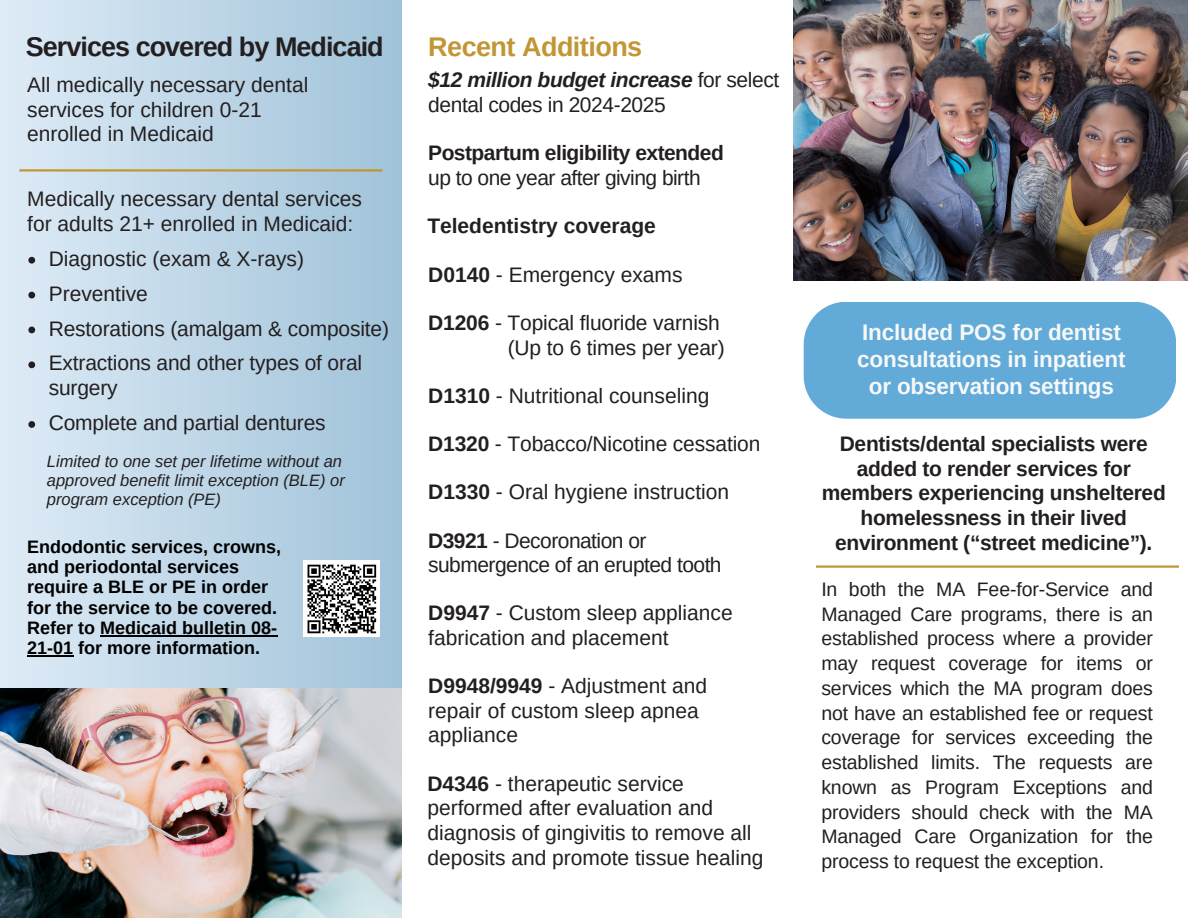
<style>
.page{position:relative;width:1188px;height:918px;background:#fff}
.page>*{position:absolute;margin:0;border:0;box-sizing:border-box;transform-origin:0 0}
.t1{font:700 27px "Arimo";letter-spacing:-.035em;color:#231f20}
.t2{font:700 27px "Arimo";letter-spacing:-.02em;color:#c29635}
.t3{font:700 22.5px/27px "Arimo";letter-spacing:-.005em;color:#f6f8f8;text-align:center}
.t4{font:21px/24.8px "Arimo";color:#231f20}
.t5{font:700 21px/24.8px "Arimo";letter-spacing:-.015em;color:#231f20;text-align:center}
.t6{font:21px/24.8px "Arimo";letter-spacing:-.02em;color:#231f20}
.t7{font:21px/24.8px "Arimo";letter-spacing:-.025em;color:#231f20}
.t8{font:19.5px/24.8px "Arimo";letter-spacing:-.005em;color:#231f20;text-align:justify}
.t9{font:700 18px/20.2px "Arimo";color:#000}
.t10{font:italic 16.5px/19.2px "Arimo";color:#231f20}
.s1{font-weight:700;font-style:italic}
.s2{font-weight:400}
.s3{font-weight:700}
</style>
<div class="page">
<img style="left:0;top:0;width:402px;height:689px">
<img style="left:794px;top:0;width:394px;height:280px">
<hr style="left:19px;top:169px;width:363px;height:3px;background:#c29635">
<div style="left:804px;top:302px;width:372px;height:117px;background:#62aad8"></div>
<hr style="left:816px;top:565px;width:363px;height:3px;background:#c29635">
<img style="left:0;top:689px;width:402px;height:229px">
<div style="left:304px;top:561px;width:76px;height:76px;background:#fff"></div>
<svg style="left:307px;top:564px;width:70px;height:70px"></svg>
<svg style="left:28px;top:257px;width:7px;height:7px"></svg>
<svg style="left:28px;top:292px;width:7px;height:6px"></svg>
<svg style="left:28px;top:327px;width:7px;height:6px"></svg>
<svg style="left:28px;top:361px;width:7px;height:7px"></svg>
<svg style="left:28px;top:421px;width:7px;height:7px"></svg>
<hr style="left:100px;top:635px;width:177px;height:1px;background:#000">
<hr style="left:27px;top:655px;width:46px;height:1px;background:#000">
<p class="t1" style="left:26px;top:31px;width:359px">Services covered by Medicaid</p>
<p class="t4" style="left:27px;top:72px;width:283px">All medically necessary dental services for children 0-21 enrolled in Medicaid</p>
<h3 class="t4" style="left:27px;top:187px;width:336px">Medically necessary dental services for adults 21+ enrolled in Medicaid:</h3>
<h3 class="t4" style="left:49px;top:246px;width:257px">Diagnostic (exam &amp; X-rays)</h3>
<p class="t4" style="left:49px;top:281px;width:101px">Preventive</p>
<p class="t4" style="left:49px;top:316px;width:342px">Restorations (amalgam &amp; composite)</p>
<p class="t4" style="left:49px;top:351px;width:315px">Extractions and other types of oral surgery</p>
<p class="t4" style="left:49px;top:410px;width:279px">Complete and partial dentures</p>
<h3 class="t10" style="left:47px;top:451px;width:299px">Limited to one set per lifetime without an approved benefit limit exception (BLE) or program exception (PE)</h3>
<h3 class="t9" style="left:27px;top:536px;width:255px">Endodontic services, crowns, and periodontal services require a BLE or PE in order for the service to be covered.<br>Refer to Medicaid bulletin 08-<br>21-01 for more information.</h3>
<h3 class="t2" style="left:428px;top:31px;width:216px">Recent Additions</h3>
<h1 class="t6" style="left:428px;top:68px;width:353px"><span class="s1">$12 million budget increase</span> for select dental codes in 2024-2025</h1>
<h3 class="t5" style="left:428px;top:141px;width:297px;text-align:left">Postpartum eligibility extended <span class="s2">up to one year after giving birth</span></h3>
<h3 class="t5" style="left:427px;top:214px;width:230px">Teledentistry coverage</h3>
<h2 class="t4" style="left:428px;top:262px;width:256px"><span class="s3">D0140</span> - Emergency exams</h2>
<h3 class="t4" style="left:428px;top:310px;width:298px;text-align:right"><span class="s3">D1206</span> - Topical fluoride varnish (Up to 6 times per year)</h3>
<h3 class="t4" style="left:428px;top:383px;width:283px"><span class="s3">D1310</span> - Nutritional counseling</h3>
<h3 class="t4" style="left:428px;top:432px;width:334px"><span class="s3">D1320</span> - Tobacco/Nicotine cessation</h3>
<h2 class="t4" style="left:428px;top:480px;width:303px"><span class="s3">D1330</span> - Oral hygiene instruction</h2>
<h3 class="t7" style="left:428px;top:528px;width:295px"><span class="s3">D3921</span> - Decoronation or submergence of an erupted tooth</h3>
<h3 class="t4" style="left:428px;top:601px;width:306px"><span class="s3">D9947</span> - Custom sleep appliance fabrication and placement</h3>
<h3 class="t4" style="left:428px;top:673px;width:280px"><span class="s3">D9948/9949</span> - Adjustment and repair of custom sleep apnea appliance</h3>
<h4 class="t4" style="left:427px;top:771px;width:338px"><span class="s3">D4346</span> - therapeutic service performed after evaluation and diagnosis of gingivitis to remove all deposits and promote tissue healing</h4>
<p class="t3" style="left:857px;top:319px;width:270px">Included POS for dentist consultations in inpatient or observation settings</p>
<p class="t5" style="left:822px;top:431px;width:346px">Dentists/dental specialists were added to render services for members experiencing unsheltered homelessness in their lived environment (“street medicine”).</p>
<p class="t8" style="left:821px;top:577px;width:333px">In both the MA Fee-for-Service and Managed Care programs, there is an established process where a provider may request coverage for items or services which the MA program does not have an established fee or request coverage for services exceeding the established limits. The requests are known as Program Exceptions and providers should check with the MA Managed Care Organization for the process to request the exception.</p>
</div>
